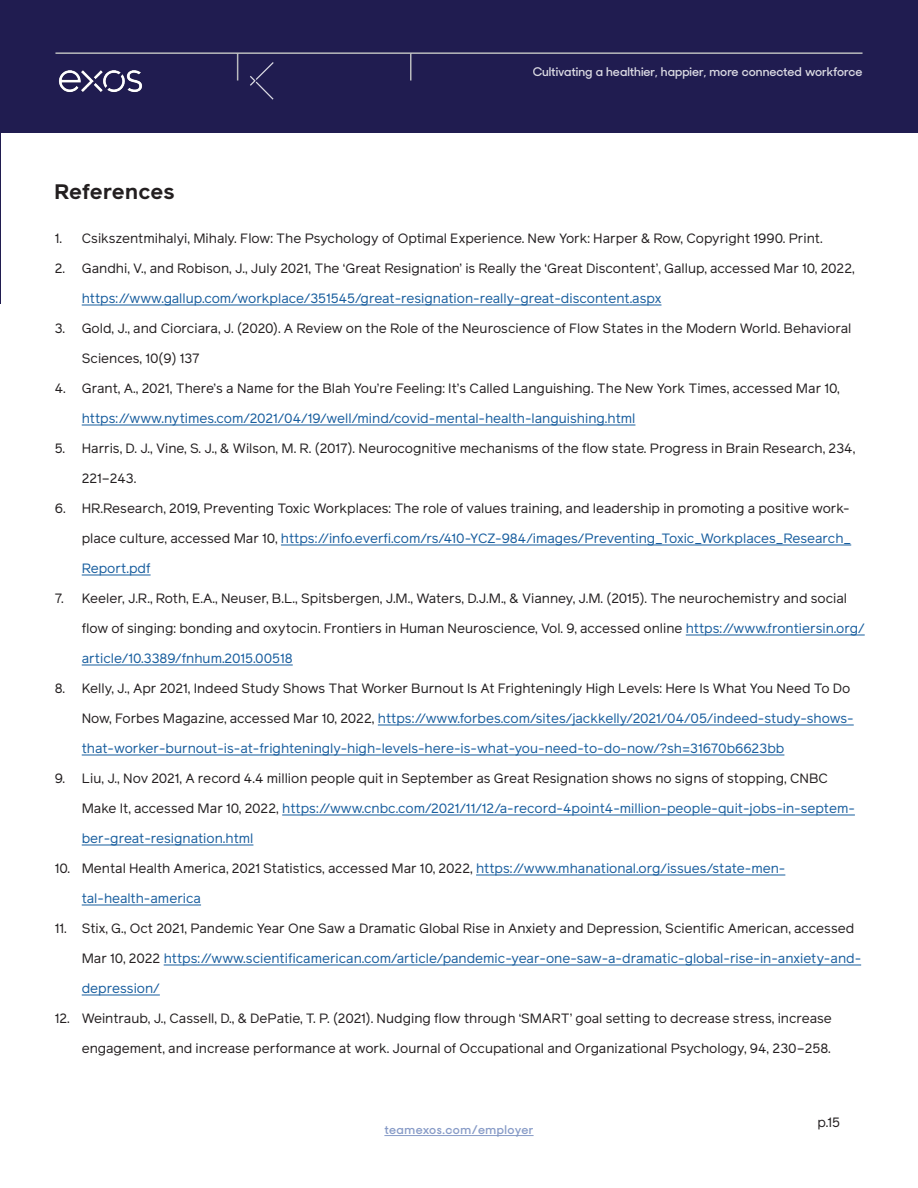
<style>
.page{position:relative;width:918px;height:1188px;background:#fff}
.page>*{position:absolute;margin:0;border:0;box-sizing:border-box;transform-origin:0 0}
.t1{font:700 21px "Reader Pro";color:#231f20}
.t2{font:13.5px "Reader Pro";color:#231f20}
.t3{font:13.5px "Reader Pro";color:#175d9e}
.t4{font:600 12px "Sharp Sans Display No 2";color:#fff}
.t5{font:600 12px "Sharp Sans Display No 2";letter-spacing:.04em;color:#879bc7}
.s1{color:#231f20}
.s2{color:#175d9e}
</style>
<div class="page">
<div style="left:0;top:0;width:918px;height:304px;background:#201c50"></div>
<hr style="left:384px;top:1135px;width:150px;height:1px;background:#879bc7">
<hr style="left:55px;top:52px;width:808px;height:2px;background:#babbbe">
<hr style="left:410px;top:53px;width:2px;height:28px;background:#babbbe">
<svg style="left:237px;top:54px;width:1px;height:27px"></svg>
<svg style="left:250px;top:62px;width:24px;height:38px"></svg>
<img style="left:55px;top:52px;width:108px;height:40px">
<div style="left:2px;top:133px;width:916px;height:939px;background:#fff"></div>
<hr style="left:82px;top:305px;width:580px;height:1px;background:#175d9e">
<hr style="left:82px;top:425px;width:553px;height:1px;background:#175d9e">
<hr style="left:281px;top:545px;width:570px;height:1px;background:#175d9e">
<hr style="left:82px;top:575px;width:69px;height:1px;background:#175d9e">
<hr style="left:686px;top:635px;width:179px;height:1px;background:#175d9e">
<hr style="left:82px;top:665px;width:211px;height:1px;background:#175d9e">
<hr style="left:378px;top:725px;width:476px;height:1px;background:#175d9e">
<hr style="left:82px;top:755px;width:702px;height:1px;background:#175d9e">
<hr style="left:282px;top:815px;width:573px;height:1px;background:#175d9e">
<hr style="left:82px;top:845px;width:171px;height:1px;background:#175d9e">
<hr style="left:476px;top:875px;width:309px;height:1px;background:#175d9e">
<hr style="left:82px;top:905px;width:119px;height:1px;background:#175d9e">
<hr style="left:164px;top:965px;width:697px;height:1px;background:#175d9e">
<hr style="left:82px;top:995px;width:78px;height:1px;background:#175d9e">
<p class="t4" style="left:533px;top:61px;width:331px">Cultivating a healthier, happier, more connected workforce</p>
<p class="t1" style="left:54px;top:177px;width:122px">References</p>
<p class="t2" style="left:55px;top:229px;width:769px">1. Csikszentmihalyi, Mihaly. Flow: The Psychology of Optimal Experience. New York: Harper &amp; Row, Copyright 1990. Print.</p>
<p class="t2" style="left:55px;top:259px;width:802px">2. Gandhi, V., and Robison, J., July 2021, The ‘Great Resignation’ is Really the ‘Great Discontent’, Gallup, accessed Mar 10, 2022,</p>
<p class="t3" style="left:82px;top:289px;width:581px">https://www.gallup.com/workplace/351545/great-resignation-really-great-discontent.aspx</p>
<p class="t2" style="left:55px;top:319px;width:798px">3. Gold, J., and Ciorciara, J. (2020). A Review on the Role of the Neuroscience of Flow States in the Modern World. Behavioral</p>
<p class="t2" style="left:82px;top:349px;width:119px">Sciences, 10(9) 137</p>
<p class="t2" style="left:55px;top:379px;width:787px">4. Grant, A., 2021, There’s a Name for the Blah You’re Feeling: It’s Called Languishing. The New York Times, accessed Mar 10,</p>
<p class="t3" style="left:82px;top:409px;width:555px">https://www.nytimes.com/2021/04/19/well/mind/covid-mental-health-languishing.html</p>
<p class="t2" style="left:55px;top:439px;width:802px">5. Harris, D. J., Vine, S. J., &amp; Wilson, M. R. (2017). Neurocognitive mechanisms of the flow state. Progress in Brain Research, 234,</p>
<p class="t2" style="left:82px;top:469px;width:56px">221–243.</p>
<p class="t2" style="left:55px;top:499px;width:797px">6. HR.Research, 2019, Preventing Toxic Workplaces: The role of values training, and leadership in promoting a positive work-</p>
<p class="t3" style="left:82px;top:529px;width:771px"><span class="s1">place culture, accessed Mar 10,</span> https://info.everfi.com/rs/410-YCZ-984/images/Preventing_Toxic_Workplaces_Research_</p>
<p class="t3" style="left:82px;top:559px;width:70px">Report.pdf</p>
<p class="t2" style="left:55px;top:589px;width:794px">7. Keeler, J.R., Roth, E.A., Neuser, B.L., Spitsbergen, J.M., Waters, D.J.M., &amp; Vianney, J.M. (2015). The neurochemistry and social</p>
<p class="t2" style="left:82px;top:619px;width:785px">flow of singing: bonding and oxytocin. Frontiers in Human Neuroscience, Vol. 9, accessed online <span class="s2">https://www.frontiersin.org/</span></p>
<p class="t3" style="left:82px;top:649px;width:213px">article/10.3389/fnhum.2015.00518</p>
<p class="t2" style="left:55px;top:679px;width:797px">8. Kelly, J., Apr 2021, Indeed Study Shows That Worker Burnout Is At Frighteningly High Levels: Here Is What You Need To Do</p>
<p class="t3" style="left:82px;top:709px;width:774px"><span class="s1">Now, Forbes Magazine, accessed Mar 10, 2022,</span> https://www.forbes.com/sites/jackkelly/2021/04/05/indeed-study-shows-</p>
<p class="t3" style="left:82px;top:739px;width:704px">that-worker-burnout-is-at-frighteningly-high-levels-here-is-what-you-need-to-do-now/?sh=31670b6623bb</p>
<p class="t2" style="left:55px;top:769px;width:775px">9. Liu, J., Nov 2021, A record 4.4 million people quit in September as Great Resignation shows no signs of stopping, CNBC</p>
<p class="t3" style="left:82px;top:799px;width:775px"><span class="s1">Make It, accessed Mar 10, 2022,</span> https://www.cnbc.com/2021/11/12/a-record-4point4-million-people-quit-jobs-in-septem-</p>
<p class="t3" style="left:82px;top:829px;width:173px">ber-great-resignation.html</p>
<p class="t2" style="left:55px;top:859px;width:732px">10. Mental Health America, 2021 Statistics, accessed Mar 10, 2022, <span class="s2">https://www.mhanational.org/issues/state-men-</span></p>
<p class="t3" style="left:82px;top:889px;width:121px">tal-health-america</p>
<p class="t2" style="left:55px;top:919px;width:801px">11. Stix, G., Oct 2021, Pandemic Year One Saw a Dramatic Global Rise in Anxiety and Depression, Scientific American, accessed</p>
<p class="t3" style="left:82px;top:949px;width:781px"><span class="s1">Mar 10, 2022</span> https://www.scientificamerican.com/article/pandemic-year-one-saw-a-dramatic-global-rise-in-anxiety-and-</p>
<p class="t3" style="left:82px;top:979px;width:80px">depression/</p>
<p class="t2" style="left:55px;top:1009px;width:779px">12. Weintraub, J., Cassell, D., &amp; DePatie, T. P. (2021). Nudging flow through ‘SMART’ goal setting to decrease stress, increase</p>
<p class="t2" style="left:82px;top:1039px;width:751px">engagement, and increase performance at work. Journal of Occupational and Organizational Psychology, 94, 230–258.</p>
<p class="t5" style="left:384px;top:1120px;width:151px">teamexos.com/employer</p>
<p class="t2" style="left:818px;top:1114px;width:24px">p.15</p>
</div>
